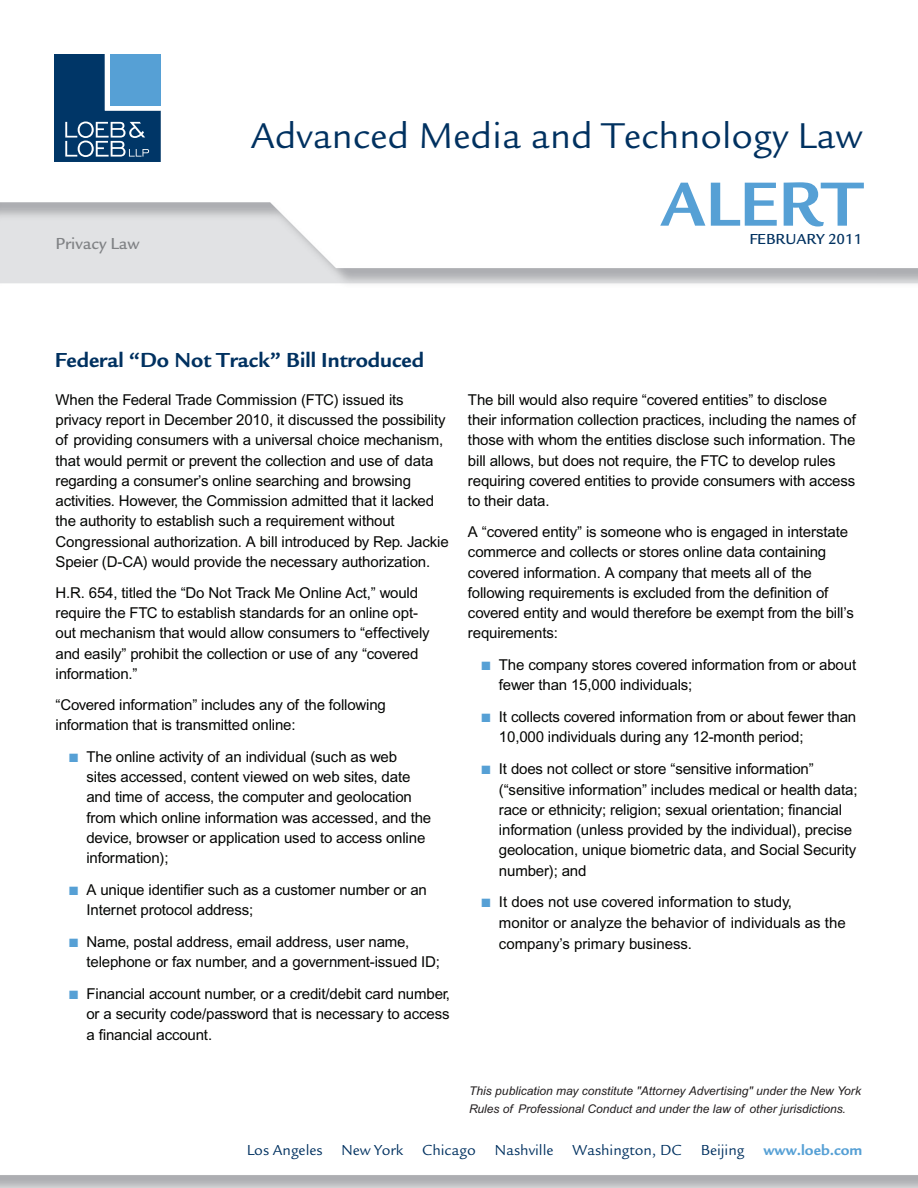
<style>
.page{position:relative;width:918px;height:1188px;background:#fff}
.page>*{position:absolute;margin:0;border:0;box-sizing:border-box;transform-origin:0 0}
.t1{font:700 64.5px "Legacy Sans";color:#56a0d5}
.t2{font:37.2px "Legacy Sans";color:#003160}
.t3{font:700 21px "Legacy Sans";color:#003160}
.t4{font:500 16.5px "Legacy Sans";color:#808285}
.t5{font:15px/20.2px "Arial";letter-spacing:-.01em;color:#040503}
.t6{font:15px "Legacy Sans";color:#003160}
.t7{font:700 15px "Legacy Sans";color:#56a0d5}
.t8{font:500 15px "Legacy Sans";color:#003160}
.t9{font:italic 12px/18px "Arial";color:#231f20}
.s1{color:#56a0d5}
</style>
<div class="page">
<svg style="left:54px;top:54px;width:107px;height:108px;background:#316591"></svg>
<p class="t4" style="left:56px;top:234px;width:86px">Privacy Law</p>
<h2 class="t2" style="left:251px;top:114px;width:613px">Advanced Media and Technology Law</h2>
<h1 class="t1" style="left:660px;top:165px;width:204px">ALERT</h1>
<p class="t8" style="left:749px;top:230px;width:115px">February 2011</p>
<h3 class="t3" style="left:55px;top:347px;width:371px">Federal “Do Not Track” Bill Introduced</h3>
<p class="t5" style="left:56px;top:389px;width:395px">When the Federal Trade Commission (FTC) issued its privacy report in December 2010, it discussed the possibility of providing consumers with a universal choice mechanism, that would permit or prevent the collection and use of data regarding a consumer’s online searching and browsing activities. However, the Commission admitted that it lacked the authority to establish such a requirement without Congressional authorization. A bill introduced by Rep. Jackie Speier (D-CA) would provide the necessary authorization.</p>
<p class="t5" style="left:56px;top:582px;width:376px">H.R. 654, titled the “Do Not Track Me Online Act,” would require the FTC to establish standards for an online opt&shy;out mechanism that would allow consumers to “effectively and easily” prohibit the collection or use of any “covered information.”</p>
<p class="t5" style="left:56px;top:694px;width:332px">“Covered information” includes any of the following information that is transmitted online:</p>
<p class="t5" style="left:86px;top:747px;width:346px;text-indent:-17px"><span class="s1">■</span> The online activity of an individual (such as web<br>sites accessed, content viewed on web sites, date and time of access, the computer and geolocation from which online information was accessed, and the device, browser or application used to access online information);</p>
<p class="t5" style="left:86px;top:880px;width:342px;text-indent:-17px"><span class="s1">■</span> A unique identifier such as a customer number or an<br>Internet protocol address;</p>
<p class="t5" style="left:86px;top:932px;width:355px;text-indent:-17px"><span class="s1">■</span> Name, postal address, email address, user name, telephone or fax number, and a government-issued ID;</p>
<p class="t5" style="left:86px;top:984px;width:365px;text-align:justify;text-indent:-17px"><span class="s1">■</span> Financial account number, or a credit/debit card number, or a security code/password that is necessary to access a financial account.</p>
<p class="t5" style="left:468px;top:389px;width:390px">The bill would also require “covered entities” to disclose their information collection practices, including the names of those with whom the entities disclose such information. The bill allows, but does not require, the FTC to develop rules requiring covered entities to provide consumers with access to their data.</p>
<p class="t5" style="left:468px;top:522px;width:387px">A “covered entity” is someone who is engaged in interstate commerce and collects or stores online data containing covered information. A company that meets all of the following requirements is excluded from the definition of covered entity and would therefore be exempt from the bill’s requirements:</p>
<p class="t5" style="left:499px;top:655px;width:359px;text-indent:-17px"><span class="s1">■</span> The company stores covered information from or about fewer than 15,000 individuals;</p>
<p class="t5" style="left:499px;top:707px;width:359px;text-indent:-17px"><span class="s1">■</span> It collects covered information from or about fewer than<br>10,000 individuals during any 12-month period;</p>
<p class="t5" style="left:499px;top:759px;width:360px;text-indent:-17px"><span class="s1">■</span> It does not collect or store “sensitive information” (“sensitive information” includes medical or health data; race or ethnicity; religion; sexual orientation; financial information (unless provided by the individual), precise geolocation, unique biometric data, and Social Security number); and</p>
<p class="t5" style="left:499px;top:892px;width:348px;line-height:21px;text-indent:-17px"><span class="s1">■</span> It does not use covered information to study,<br>monitor or analyze the behavior of individuals as the company’s primary business.</p>
<p class="t9" style="left:469px;top:1082px;width:394px">This publication may constitute "Attorney Advertising" under the New York<br>Rules of Professional Conduct and under the law of other jurisdictions.</p>
<p class="t6" style="left:247px;top:1141px;width:77px">Los Angeles</p>
<p class="t6" style="left:342px;top:1141px;width:63px">New York</p>
<p class="t6" style="left:422px;top:1141px;width:55px">Chicago</p>
<p class="t6" style="left:495px;top:1141px;width:60px">Nashville</p>
<p class="t6" style="left:573px;top:1141px;width:111px">Washington, DC</p>
<p class="t6" style="left:701px;top:1141px;width:45px">Beijing</p>
<p class="t7" style="left:763px;top:1141px;width:101px">www.loeb.com</p>
</div>
